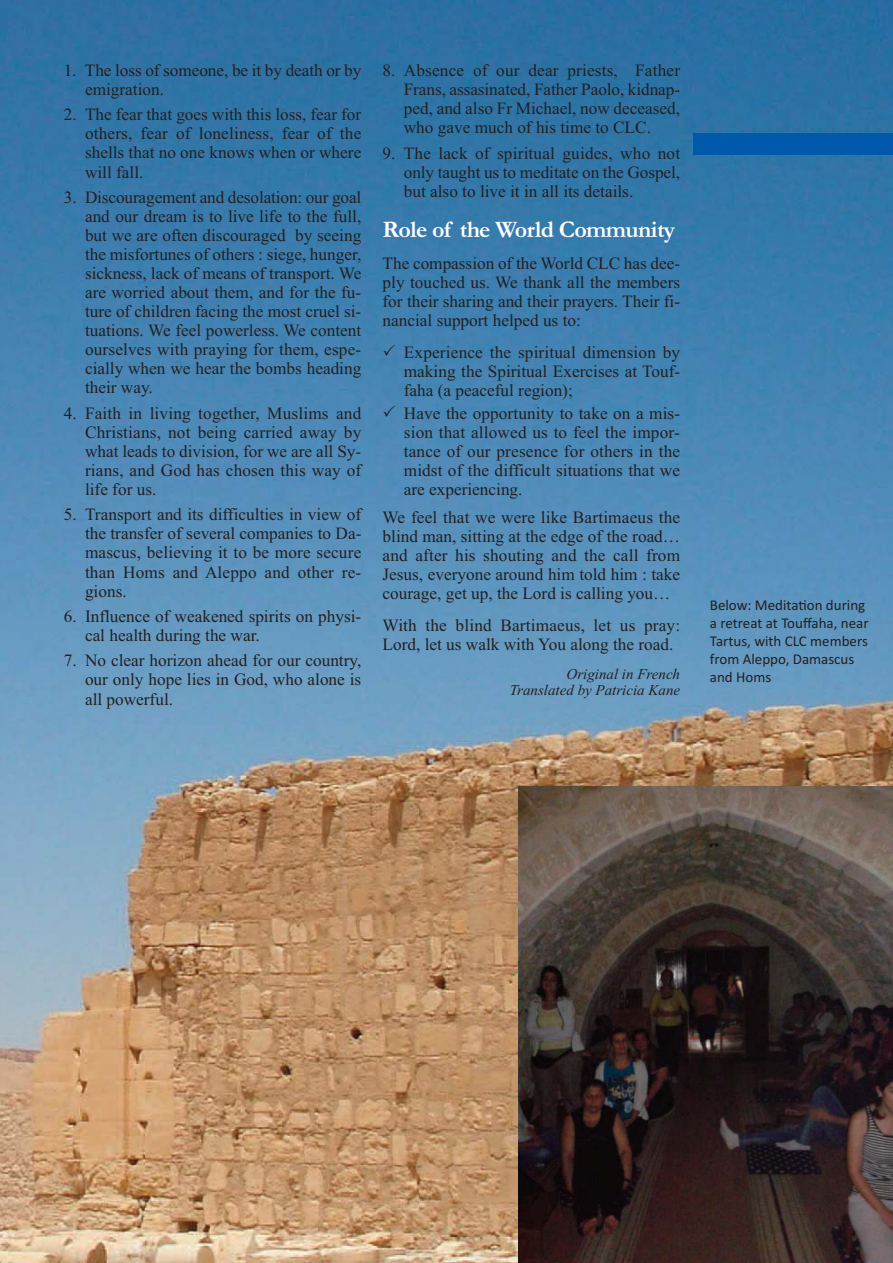
<style>
.page{position:relative;width:893px;height:1263px;background:#fff}
.page>*{position:absolute;margin:0;border:0;box-sizing:border-box;transform-origin:0 0}
.t1{font:700 24px "Garamond";letter-spacing:-.025em;color:#fff}
.t2{font:17.25px/19px "Times New Roman";color:#231f20;text-align:justify}
.t3{font:15px/18px "Calibri";color:#231f20}
.t4{font:italic 15px/16.5px "Times New Roman";color:#231f20;text-align:right}
</style>
<div class="page">
<img style="left:0;top:0;width:893px;height:1263px">
<img style="left:519px;top:787px;width:374px;height:476px">
<div style="left:693px;top:134px;width:200px;height:21px;background:#0159a9"></div>
<svg style="left:384px;top:344px;width:11px;height:11px"></svg>
<svg style="left:384px;top:406px;width:11px;height:11px"></svg>
<p class="t2" style="left:85px;top:62px;width:278px;text-indent:-21px">1. The loss of someone, be it by death or by emigration.</p>
<p class="t2" style="left:85px;top:107px;width:278px;text-indent:-21px">2. The fear that goes with this loss, fear for others, fear of loneliness, fear of the shells that no one knows when or where will fall.</p>
<p class="t2" style="left:85px;top:189px;width:278px;text-indent:-21px">3. Discouragement and desolation: our goal and our dream is to live life to the full, but we are often discouraged by seeing the misfortunes of others : siege, hunger, sickness, lack of means of transport. We are worried about them, and for the fu&shy;ture of children facing the most cruel si&shy;tuations. We feel powerless. We content ourselves with praying for them, espe&shy;cially when we hear the bombs heading their way.</p>
<p class="t2" style="left:85px;top:405px;width:278px;text-indent:-21px">4. Faith in living together, Muslims and Christians, not being carried away by what leads to division, for we are all Sy&shy;rians, and God has chosen this way of life for us.</p>
<p class="t2" style="left:85px;top:507px;width:278px;text-indent:-21px">5. Transport and its difficulties in view of the transfer of several companies to Da&shy;mascus, believing it to be more secure than Homs and Aleppo and other re&shy;gions.</p>
<p class="t2" style="left:85px;top:608px;width:278px;text-indent:-21px">6. Influence of weakened spirits on physi&shy;cal health during the war.</p>
<p class="t2" style="left:85px;top:653px;width:278px;text-indent:-21px">7. No clear horizon ahead for our country, our only hope lies in God, who alone is all powerful.</p>
<p class="t2" style="left:404px;top:62px;width:278px;text-indent:-21px">8. Absence of our dear priests, Father Frans, assasinated, Father Paolo, kidnap&shy;ped, and also Fr Michael, now deceased, who gave much of his time to CLC.</p>
<p class="t2" style="left:404px;top:145px;width:278px;text-indent:-21px">9. The lack of spiritual guides, who not only taught us to meditate on the Gospel, but also to live it in all its details.</p>
<h1 class="t1" style="left:383px;top:220px;width:294px">Role of the World Community</h1>
<p class="t2" style="left:383px;top:255px;width:299px">The compassion of the World CLC has dee&shy;ply touched us. We thank all the members for their sharing and their prayers. Their fi&shy;nancial support helped us to:</p>
<p class="t2" style="left:404px;top:344px;width:278px">Experience the spiritual dimension by making the Spiritual Exercises at Touf&shy;faha (a peaceful region);</p>
<p class="t2" style="left:404px;top:405px;width:278px">Have the opportunity to take on a mis&shy;sion that allowed us to feel the impor&shy;tance of our presence for others in the midst of the difficult situations that we are experiencing.</p>
<p class="t2" style="left:383px;top:509px;width:299px">We feel that we were like Bartimaeus the blind man, sitting at the edge of the road… and after his shouting and the call from Jesus, everyone around him told him : take courage, get up, the Lord is calling you…</p>
<p class="t2" style="left:383px;top:617px;width:299px">With the blind Bartimaeus, let us pray:<br>Lord, let us walk with You along the road.</p>
<p class="t4" style="left:510px;top:667px;width:172px">Original in French<br>Translated by Patricia Kane</p>
<p class="t3" style="left:710px;top:597px;width:160px">Below: Medita-on during a retreat at Touffaha, near<br>Tartus, with CLC members from Aleppo, Damascus and Homs</p>
</div>
